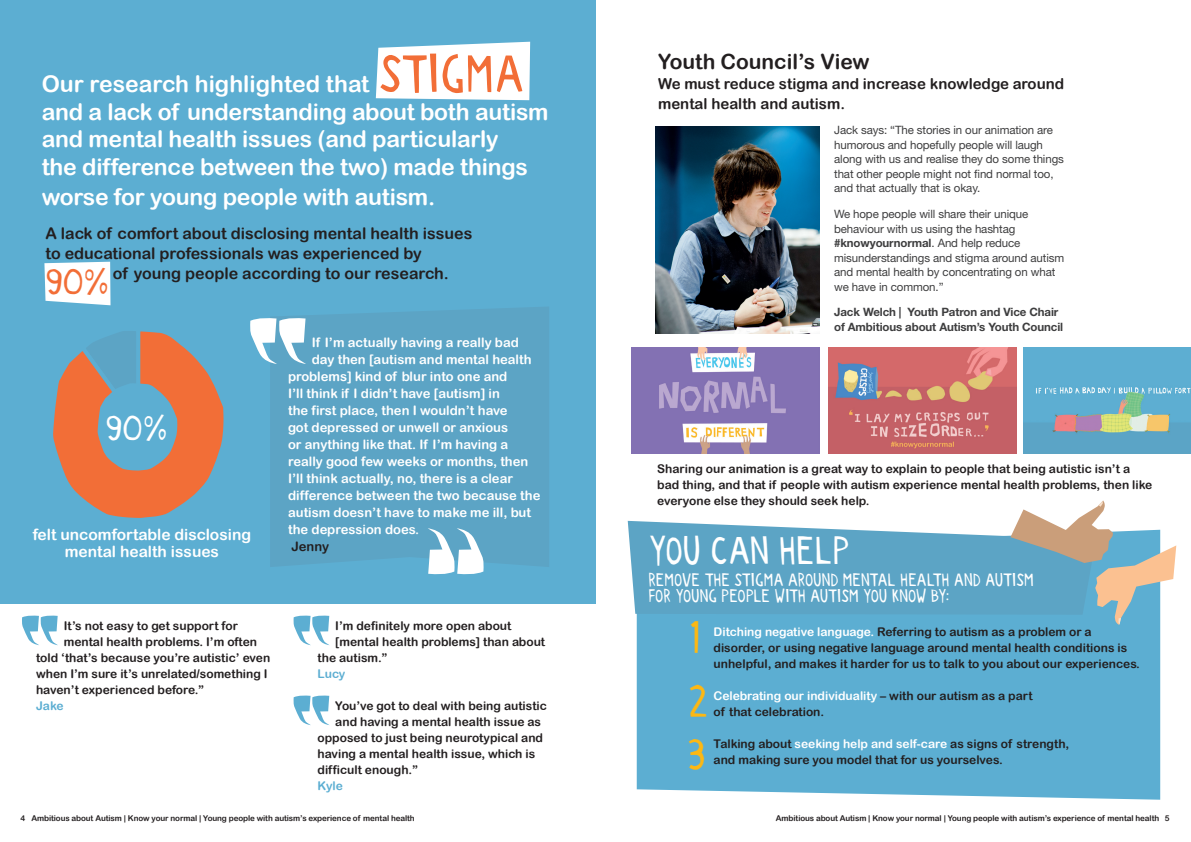
<style>
.page{position:relative;width:1191px;height:842px;background:#fff}
.page>*{position:absolute;margin:0;border:0;box-sizing:border-box;transform-origin:0 0}
.t1{font:40px/65px "Paper Cuts";color:#fcb814}
.t2{font:37px "Paper Cuts";letter-spacing:-.02em;color:#fff}
.t3{font:33.3px "Paper Cuts";color:#fff}
.t4{font:23px/27.6px "Arial Rounded MT Bold";letter-spacing:-.01em;color:#fff}
.t5{font:21px "Arial Rounded MT Bold";color:#231f20}
.t6{font:17px/16px "Paper Cuts";letter-spacing:-.02em;color:#fff}
.t7{font:16px/20px "Arial Rounded MT Bold";color:#231f20}
.t8{font:15.6px/17px "Arial Rounded MT Bold";color:#fff;text-align:center}
.t9{font:15px/20px "Arial Rounded MT Bold";color:#231f20}
.t10{font:13px "Arial Rounded MT Bold";color:#fff}
.t11{font:13px "Arial Rounded MT Bold";color:#231f20}
.t12{font:12px/16px "Arial Rounded MT Bold";color:#231f20}
.t13{font:12px "Arial Rounded MT Bold";color:#5caed2}
.t14{font:11.5px/14.5px "Helvetica Neue LT Std";letter-spacing:-.01em;color:#3e3e3f}
.t15{font:700 11.5px/14.5px "Helvetica Neue LT Std";letter-spacing:-.01em;color:#3e3e3f}
.t16{font:8px "Arial Rounded MT Bold";letter-spacing:-.01em;color:#231f20}
.s1{font-family:"Paper Cuts";font-size:50px;color:#f26e37}
.s2{font-family:"Paper Cuts";font-size:34.3px;color:#f26e37}
.s3{font-weight:700}
.s4{color:#fff}
</style>
<div class="page">
<div style="left:0;top:0;width:595px;height:603px;background:#5caed2"></div>
<svg style="left:376px;top:42px;width:154px;height:58px;background:#f3f9fb"></svg>
<div style="left:637px;top:615px;width:523px;height:185px;background:#5caed2"></div>
<svg style="left:628px;top:521px;width:382px;height:94px;background:#6aacca"></svg>
<svg style="left:44px;top:262px;width:66px;height:43px;background:#f3f9fb"></svg>
<div style="left:270px;top:307px;width:279px;height:260px;background:#5ca4c5"></div>
<img style="left:655px;top:126px;width:164px;height:207px">
<img style="left:631px;top:348px;width:188px;height:106px">
<img style="left:1024px;top:348px;width:167px;height:106px">
<img style="left:828px;top:348px;width:188px;height:106px">
<svg style="left:22px;top:615px;width:36px;height:30px"></svg>
<svg style="left:293px;top:615px;width:37px;height:30px"></svg>
<svg style="left:293px;top:695px;width:37px;height:30px"></svg>
<svg style="left:250px;top:317px;width:56px;height:47px"></svg>
<svg style="left:427px;top:528px;width:57px;height:47px"></svg>
<svg style="left:53px;top:331px;width:171px;height:187px"></svg>
<svg style="left:1010px;top:500px;width:166px;height:125px"></svg>
<h3 class="t4" style="left:42px;top:70px;width:508px">Our research highlighted that <span class="s1">STIGMA </span>and a lack of understanding about both autism and mental health issues (and particularly<br>the difference between the two) made things</h3>
<h3 class="t4" style="left:42px;top:183px;width:395px">worse for young people with autism.</h3>
<h3 class="t7" style="left:45px;top:223px;width:428px">A lack of comfort about disclosing mental health issues to educational professionals was experienced by<br><span class="s2">90%</span> of young people according to our research.</h3>
<h3 class="t3" style="left:106px;top:406px;width:63px">90%</h3>
<p class="t8" style="left:33px;top:526px;width:220px">felt uncomfortable disclosing mental health issues</p>
<p class="t10" style="left:312px;top:335px;width:209px">If I’m actually having a really bad</p>
<p class="t10" style="left:312px;top:352px;width:221px">day then [autism and mental health</p>
<p class="t10" style="left:288px;top:369px;width:221px">problems] kind of blur into one and</p>
<p class="t10" style="left:288px;top:386px;width:213px">I’ll think if I didn’t have [autism] in</p>
<p class="t10" style="left:288px;top:403px;width:221px">the first place, then I wouldn’t have</p>
<p class="t10" style="left:288px;top:420px;width:221px">got depressed or unwell or anxious</p>
<p class="t10" style="left:288px;top:437px;width:222px">or anything like that. If I’m having a</p>
<p class="t10" style="left:288px;top:454px;width:242px">really good few weeks or months, then</p>
<p class="t10" style="left:288px;top:471px;width:226px">I’ll think actually, no, there is a clear</p>
<p class="t10" style="left:288px;top:488px;width:254px">difference between the two because the</p>
<p class="t10" style="left:288px;top:505px;width:244px">autism doesn’t have to make me ill, but</p>
<p class="t10" style="left:288px;top:522px;width:133px">the depression does.</p>
<p class="t11" style="left:291px;top:539px;width:39px">Jenny</p>
<p class="t12" style="left:64px;top:617px;width:176px">It’s not easy to get support for</p>
<p class="t12" style="left:64px;top:633px;width:195px">mental health problems. I’m often</p>
<p class="t12" style="left:36px;top:649px;width:236px">told ‘that’s because you’re autistic’ even</p>
<p class="t12" style="left:36px;top:665px;width:233px">when I’m sure it’s unrelated/something I</p>
<p class="t12" style="left:36px;top:681px;width:169px">haven’t experienced before.”</p>
<p class="t13" style="left:36px;top:698px;width:29px">Jake</p>
<p class="t12" style="left:335px;top:617px;width:178px">I’m definitely more open about</p>
<p class="t12" style="left:335px;top:633px;width:211px">[mental health problems] than about</p>
<p class="t12" style="left:317px;top:649px;width:71px">the autism.”</p>
<p class="t13" style="left:317px;top:666px;width:29px">Lucy</p>
<p class="t12" style="left:335px;top:697px;width:213px">You’ve got to deal with being autistic</p>
<p class="t12" style="left:335px;top:713px;width:207px">and having a mental health issue as</p>
<p class="t12" style="left:317px;top:729px;width:227px">opposed to just being neurotypical and</p>
<p class="t12" style="left:317px;top:745px;width:219px">having a mental health issue, which is</p>
<p class="t12" style="left:317px;top:761px;width:102px">difficult enough.”</p>
<p class="t13" style="left:317px;top:778px;width:27px">Kyle</p>
<h3 class="t5" style="left:658px;top:49px;width:213px">Youth Council’s View</h3>
<p class="t9" style="left:658px;top:73px;width:407px">We must reduce stigma and increase knowledge around mental health and autism.</p>
<p class="t14" style="left:834px;top:123px;width:231px">Jack says: “The stories in our animation are humorous and hopefully people will laugh along with us and realise they do some things that other people might not find normal too, and that actually that is okay.</p>
<p class="t14" style="left:834px;top:207px;width:232px">We hope people will share their unique behaviour with us using the hashtag <span class="s3">#knowyournormal</span>. And help reduce misunderstandings and stigma around autism and mental health by concentrating on what we have in common.”</p>
<p class="t15" style="left:834px;top:305px;width:230px">Jack Welch | Youth Patron and Vice Chair of Ambitious about Autism’s Youth Council</p>
<p class="t12" style="left:657px;top:460px;width:496px">Sharing our animation is a great way to explain to people that being autistic isn’t a bad thing, and that if people with autism experience mental health problems, then like everyone else they should seek help.</p>
<h2 class="t2" style="left:648px;top:527px;width:203px">YOU CAN HELP</h2>
<h3 class="t6" style="left:648px;top:573px;width:387px">REMOVE THE STIGMA AROUND MENTAL HEALTH AND AUTISM<br>FOR YOUNG PEOPLE WITH AUTISM YOU KNOW BY:</h3>
<p class="t12" style="left:713px;top:623px;width:428px"><span class="s4">Ditching negative language.</span> Referring to autism as a problem or a disorder, or using negative language around mental health conditions is unhelpful, and makes it harder for us to talk to you about our experiences.</p>
<p class="t12" style="left:713px;top:687px;width:320px"><span class="s4">Celebrating our individuality</span> – with our autism as a part of that celebration.</p>
<p class="t12" style="left:713px;top:735px;width:357px">Talking about <span class="s4">seeking help and self-care</span> as signs of strength, and making sure you model that for us yourselves.</p>
<h1 class="t1" style="left:688px;top:606px;width:22px">1<br>2</h1>
<h1 class="t1" style="left:687px;top:724px;width:21px">3</h1>
<p class="t16" style="left:20px;top:813px;width:396px">4 Ambitious about Autism | Know your normal | Young people with autism’s experience of mental health</p>
<p class="t16" style="left:776px;top:813px;width:395px">Ambitious about Autism | Know your normal | Young people with autism’s experience of mental health 5</p>
</div>
